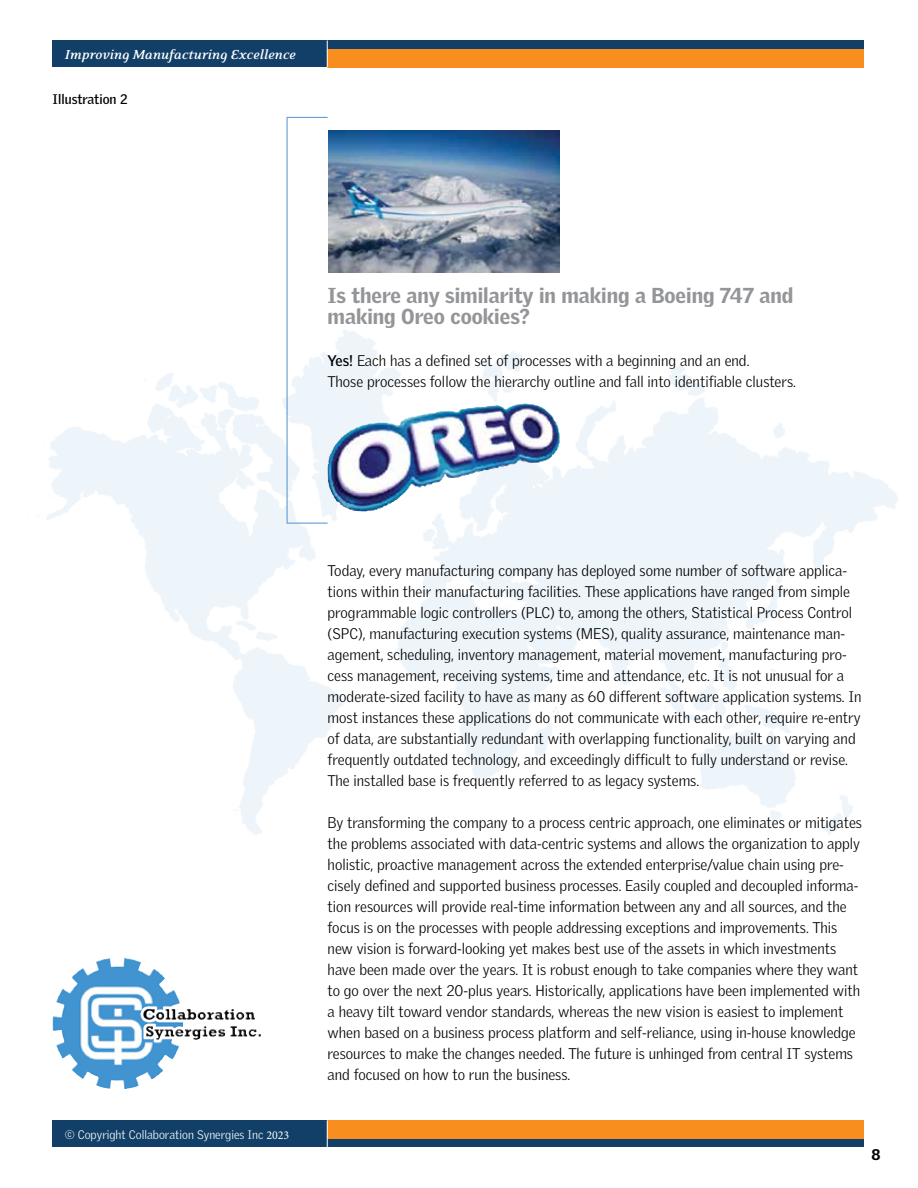
<style>
.page{position:relative;width:918px;height:1188px;background:#fff}
.page>*{position:absolute;margin:0;border:0;box-sizing:border-box;transform-origin:0 0}
.t1{font:900 21px/21px "Griffith Gothic";color:#939598}
.t2{font:300 15px/21px "Griffith Gothic";color:#000}
.t3{font:italic 700 15px "Eidetic Neo";color:#fff}
.t4{font:900 15px "Griffith Gothic";color:#000}
.t5{font:700 13.5px "Griffith Gothic";color:#000}
.t6{font:300 12px "Griffith Gothic";color:#fff}
.s1{font-weight:700}
.s2{font-family:"Minion Pro";font-weight:400}
</style>
<div class="page">
<div style="left:53px;top:40px;width:811px;height:28px;background:#113f67"></div>
<div style="left:328px;top:49px;width:536px;height:19px;background:#f78e1e"></div>
<svg style="left:327px;top:40px;width:1px;height:28px"></svg>
<img style="left:38px;top:313px;width:860px;height:522px">
<img style="left:71px;top:958px;width:53px;height:34px">
<div style="left:53px;top:1120px;width:811px;height:28px;background:#113f67"></div>
<div style="left:328px;top:1120px;width:536px;height:19px;background:#f78e1e"></div>
<svg style="left:327px;top:1120px;width:1px;height:28px"></svg>
<img style="left:328px;top:131px;width:232px;height:142px">
<img style="left:327px;top:404px;width:196px;height:107px">
<hr style="left:287px;top:117px;width:41px;height:1px;background:#5091cd">
<hr style="left:287px;top:523px;width:41px;height:1px;background:#5091cd">
<hr style="left:287px;top:117px;width:1px;height:407px;background:#5091cd">
<p class="t3" style="left:65px;top:47px;width:232px">Improving Manufacturing Excellence</p>
<p class="t5" style="left:53px;top:91px;width:76px">Illustration 2</p>
<h1 class="t1" style="left:328px;top:285px;width:467px">Is there any similarity in making a Boeing 747 and making Oreo cookies?</h1>
<p class="t2" style="left:328px;top:350px;width:470px"><span class="s1">Yes!</span> Each has a defined set of processes with a beginning and an end.<br>Those processes follow the hierarchy outline and fall into identifiable clusters.</p>
<p class="t6" style="left:65px;top:1128px;width:226px">© Copyright Collaboration Synergies Inc <span class="s2">2023</span></p>
<p class="t2" style="left:328px;top:560px;width:536px">Today, every manufacturing company has deployed some number of software applica&shy;tions within their manufacturing facilities. These applications have ranged from simple programmable logic controllers (PLC) to, among the others, Statistical Process Control (SPC), manufacturing execution systems (MES), quality assurance, maintenance man&shy;agement, scheduling, inventory management, material movement, manufacturing pro&shy;cess management, receiving systems, time and attendance, etc. It is not unusual for a moderate-sized facility to have as many as 60 different software application systems. In most instances these applications do not communicate with each other, require re-entry of data, are substantially redundant with overlapping functionality, built on varying and frequently outdated technology, and exceedingly difficult to fully understand or revise.<br>The installed base is frequently referred to as legacy systems.</p>
<p class="t2" style="left:328px;top:812px;width:536px">By transforming the company to a process centric approach, one eliminates or mitigates the problems associated with data-centric systems and allows the organization to apply holistic, proactive management across the extended enterprise/value chain using pre&shy;cisely defined and supported business processes. Easily coupled and decoupled informa&shy;tion resources will provide real-time information between any and all sources, and the focus is on the processes with people addressing exceptions and improvements. This new vision is forward-looking yet makes best use of the assets in which investments have been made over the years. It is robust enough to take companies where they want to go over the next 20-plus years. Historically, applications have been implemented with a heavy tilt toward vendor standards, whereas the new vision is easiest to implement when based on a business process platform and self-reliance, using in-house knowledge resources to make the changes needed. The future is unhinged from central IT systems and focused on how to run the business.</p>
<p class="t4" style="left:872px;top:1145px;width:11px">8</p>
</div>
